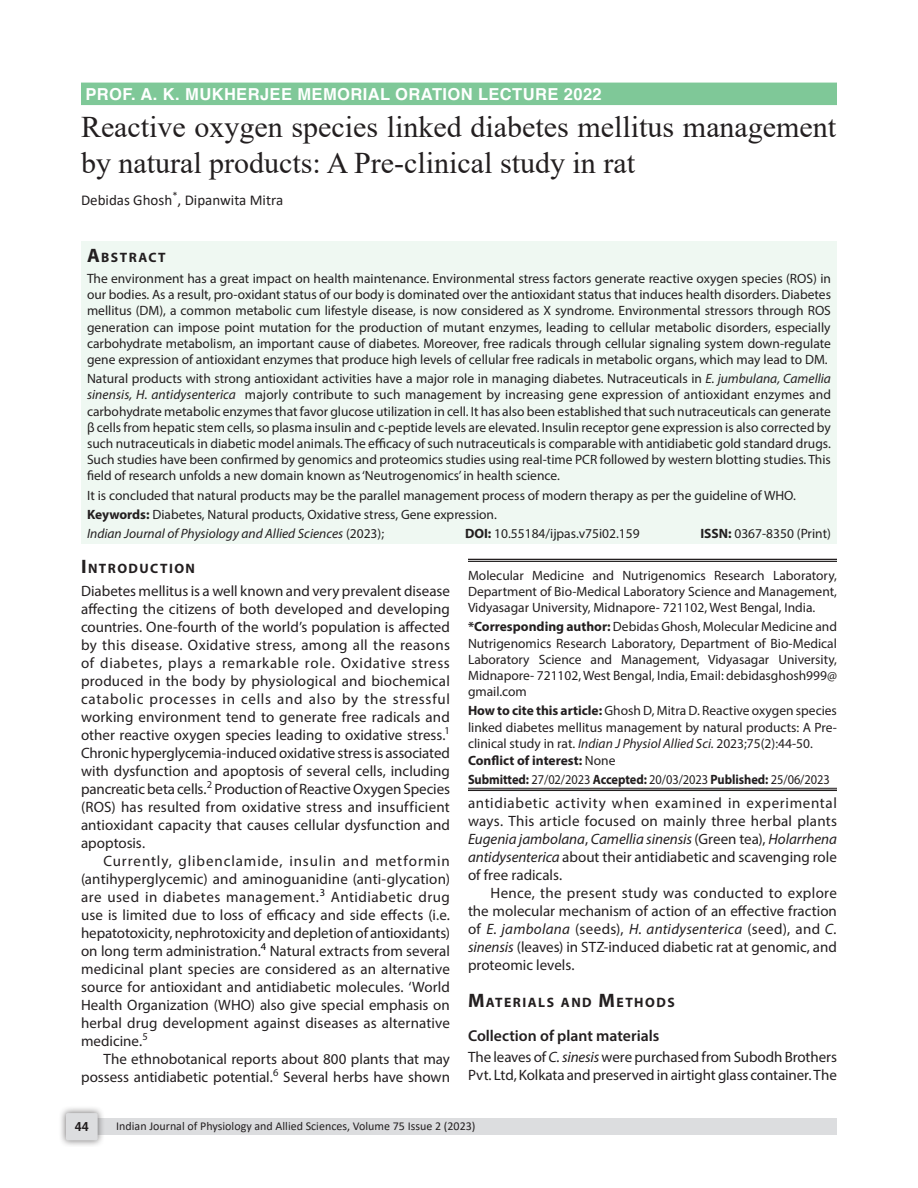
<style>
.page{position:relative;width:918px;height:1188px;background:#fff}
.page>*{position:absolute;margin:0;border:0;box-sizing:border-box;transform-origin:0 0}
.article_head{font:30px/36px "Times New Roman";color:#231f20}
.Subject{font:700 16.5px "Helvetica";letter-spacing:.025em;color:#fff}
.B{font:600 15.75px "Myriad Pro";color:#231f20}
.text{font:15px/18px "Myriad Pro";color:#231f20;text-align:justify}
.Body_flush{font:15px/18px "Myriad Pro";letter-spacing:-.005em;color:#231f20;text-align:justify}
.author{font:15px "Calibri";color:#231f20}
.A{font:700 13.65px "Myriad Pro";letter-spacing:.105em;color:#231f20}
.Abstract{font:13.5px/16.2px "Myriad Pro";color:#231f20;text-align:justify}
.affiliation{font:13.5px/16.2px "Myriad Pro";color:#231f20;text-align:justify}
.affiliation-2{font:13.5px "Myriad Pro";color:#231f20;scale:.92 1}
.Abstract-2{font:italic 13.5px "Myriad Pro";color:#231f20}
.affiliation-3{font:700 13.5px "Myriad Pro";color:#231f20}
.t1{font:700 12.75px "Helvetica";color:#231f20}
.t2{font:12px "Calibri";color:#231f20}
.s1{font-size:19.5px}
.s2{font-style:italic}
.s3{font-weight:700}
.s4{font-style:normal}
.s5{font-weight:400}
</style>
<div class="page">
<hr style="left:81px;top:76px;width:756px;height:1px;background:#231f20">
<div style="left:82px;top:1119px;width:755px;height:16px;background:#dcdddf"></div>
<div style="left:59px;top:1106px;width:46px;height:41px;background:#231f20;opacity:.61"></div>
<div style="left:66px;top:1113px;width:32px;height:27px;background:#dcdddf;border-radius:2px"></div>
<div style="left:81px;top:242px;width:756px;height:302px;background:#eff8f2"></div>
<div style="left:81px;top:83px;width:756px;height:22px;background:#7fc898"></div>
<hr style="left:468px;top:788px;width:369px;height:1px;background:#231f20">
<hr style="left:468px;top:790px;width:369px;height:1px;background:#231f20">
<hr style="left:468px;top:559px;width:369px;height:1px;background:#231f20">
<hr style="left:468px;top:561px;width:369px;height:1px;background:#231f20">
<p class="Subject" style="left:86px;top:81px;width:518px">PROF. A. K. MUKHERJEE MEMORIAL ORATION LECTURE 2022</p>
<p class="article_head" style="left:81px;top:108px;width:757px">Reactive oxygen species linked diabetes mellitus management by natural products: A Pre-clinical study in rat</p>
<p class="author" style="left:81px;top:189px;width:204px">Debidas Ghosh<sup>*</sup>, Dipanwita Mitra</p>
<p class="A" style="left:87px;top:249px;width:80px"><span class="s1">A</span>BSTRACT</p>
<p class="Abstract" style="left:87px;top:270px;width:746px">The environment has a great impact on health maintenance. Environmental stress factors generate reactive oxygen species (ROS) in our bodies. As a result, pro-oxidant status of our body is dominated over the antioxidant status that induces health disorders. Diabetes mellitus (DM), a common metabolic cum lifestyle disease, is now considered as X syndrome. Environmental stressors through ROS generation can impose point mutation for the production of mutant enzymes, leading to cellular metabolic disorders, especially carbohydrate metabolism, an important cause of diabetes. Moreover, free radicals through cellular signaling system down-regulate gene expression of antioxidant enzymes that produce high levels of cellular free radicals in metabolic organs, which may lead to DM.</p>
<p class="Abstract" style="left:87px;top:370px;width:746px">Natural products with strong antioxidant activities have a major role in managing diabetes. Nutraceuticals in <span class="s2">E. jumbulana, Camellia sinensis, H. antidysenterica</span> majorly contribute to such management by increasing gene expression of antioxidant enzymes and carbohydrate metabolic enzymes that favor glucose utilization in cell. It has also been established that such nutraceuticals can generate β cells from hepatic stem cells, so plasma insulin and c-peptide levels are elevated. Insulin receptor gene expression is also corrected by such nutraceuticals in diabetic model animals. The efficacy of such nutraceuticals is comparable with antidiabetic gold standard drugs.<br>Such studies have been confirmed by genomics and proteomics studies using real-time PCR followed by western blotting studies. This field of research unfolds a new domain known as ‘Neutrogenomics’ in health science.</p>
<p class="Abstract" style="left:87px;top:487px;width:710px">It is concluded that natural products may be the parallel management process of modern therapy as per the guideline of WHO.</p>
<p class="Abstract" style="left:87px;top:506px;width:411px"><span class="s3">Keywords:</span> Diabetes, Natural products, Oxidative stress, Gene expression.</p>
<p class="Abstract-2" style="left:87px;top:525px;width:299px">Indian Journal of Physiology and Allied Sciences <span class="s4">(2023);</span></p>
<p class="Abstract" style="left:465px;top:525px;width:176px"><span class="s3">DOI:</span> 10.55184/ijpas.v75i02.159</p>
<p class="Abstract" style="left:700px;top:525px;width:132px"><span class="s3">ISSN:</span> 0367-8350 (Print)</p>
<p class="A" style="left:81px;top:560px;width:116px"><span class="s1">I</span>NTRODUCTION</p>
<p class="Body_flush" style="left:81px;top:582px;width:371px">Diabetes mellitus is a well known and very prevalent disease affecting the citizens of both developed and developing countries. One-fourth of the world’s population is affected by this disease. Oxidative stress, among all the reasons of diabetes, plays a remarkable role. Oxidative stress produced in the body by physiological and biochemical catabolic processes in cells and also by the stressful working environment tend to generate free radicals and other reactive oxygen species leading to oxidative stress.<sup>1<br></sup>Chronic hyperglycemia-induced oxidative stress is associated with dysfunction and apoptosis of several cells, including pancreatic beta cells.<sup>2</sup> Production of Reactive Oxygen Species (ROS) has resulted from oxidative stress and insufficient antioxidant capacity that causes cellular dysfunction and apoptosis.</p>
<p class="text" style="left:81px;top:852px;width:371px;text-indent:22px">Currently, glibenclamide, insulin and metformin (antihyperglycemic) and aminoguanidine (anti-glycation) are used in diabetes management.<sup>3</sup> Antidiabetic drug use is limited due to loss of efficacy and side effects (i.e. hepatotoxicity, nephrotoxicity and depletion of antioxidants) on long term administration.<sup>4</sup> Natural extracts from several medicinal plant species are considered as an alternative source for antioxidant and antidiabetic molecules. ‘World Health Organization (WHO) also give special emphasis on herbal drug development against diseases as alternative medicine.<sup>5</sup></p>
<p class="text" style="left:81px;top:1050px;width:371px;text-align:right">The ethnobotanical reports about 800 plants that may possess antidiabetic potential.<sup>6</sup> Several herbs have shown</p>
<p class="affiliation" style="left:468px;top:567px;width:371px">Molecular Medicine and Nutrigenomics Research Laboratory, Department of Bio-Medical Laboratory Science and Management, Vidyasagar University, Midnapore- 721102, West Bengal, India.</p>
<p class="affiliation" style="left:468px;top:619px;width:371px"><span class="s3">*Corresponding author:</span> Debidas Ghosh, Molecular Medicine and Nutrigenomics Research Laboratory, Department of Bio-Medical Laboratory Science and Management, Vidyasagar University, Midnapore- 721102, West Bengal, India, Email: debidasghosh999@ gmail.com</p>
<p class="affiliation" style="left:468px;top:703px;width:371px"><span class="s3">How to cite this article:</span> Ghosh D, Mitra D. Reactive oxygen species linked diabetes mellitus management by natural products: A Pre&shy;clinical study in rat. <span class="s2">Indian J Physiol Allied Sci.</span> 2023;75(2):44-50.</p>
<p class="affiliation-3" style="left:468px;top:752px;width:149px">Conflict of interest: <span class="s5">None</span></p>
<p class="affiliation-2" style="left:468px;top:771px;width:395px"><span class="s3">Submitted:</span> 27/02/2023 <span class="s3">Accepted:</span> 20/03/2023 <span class="s3">Published:</span> 25/06/2023</p>
<p class="text" style="left:468px;top:793px;width:371px">antidiabetic activity when examined in experimental ways. This article focused on mainly three herbal plants <span class="s2">Eugenia jambolana</span>, <span class="s2">Camellia sinensis</span> (Green tea), <span class="s2">Holarrhena antidysenterica</span> about their antidiabetic and scavenging role of free radicals.</p>
<p class="text" style="left:468px;top:883px;width:371px;text-indent:22px">Hence, the present study was conducted to explore the molecular mechanism of action of an effective fraction of <span class="s2">E. jambolana</span> (seeds), <span class="s2">H. antidysenterica</span> (seed), and <span class="s2">C. sinensis</span> (leaves) in STZ-induced diabetic rat at genomic, and proteomic levels.</p>
<p class="A" style="left:468px;top:994px;width:208px"><span class="s1">M</span>ATERIALS AND <span class="s1">M</span>ETHODS</p>
<p class="B" style="left:468px;top:1026px;width:193px">Collection of plant materials</p>
<p class="Body_flush" style="left:468px;top:1048px;width:371px">The leaves of <span class="s2">C. sinesis</span> were purchased from Subodh Brothers<br>Pvt. Ltd, Kolkata and preserved in airtight glass container. The</p>
<p class="t1" style="left:75px;top:1117px;width:16px">44</p>
<p class="t2" style="left:116px;top:1117px;width:361px">Indian Journal of Physiology and Allied Sciences, Volume 75 Issue 2 (2023)</p>
</div>
